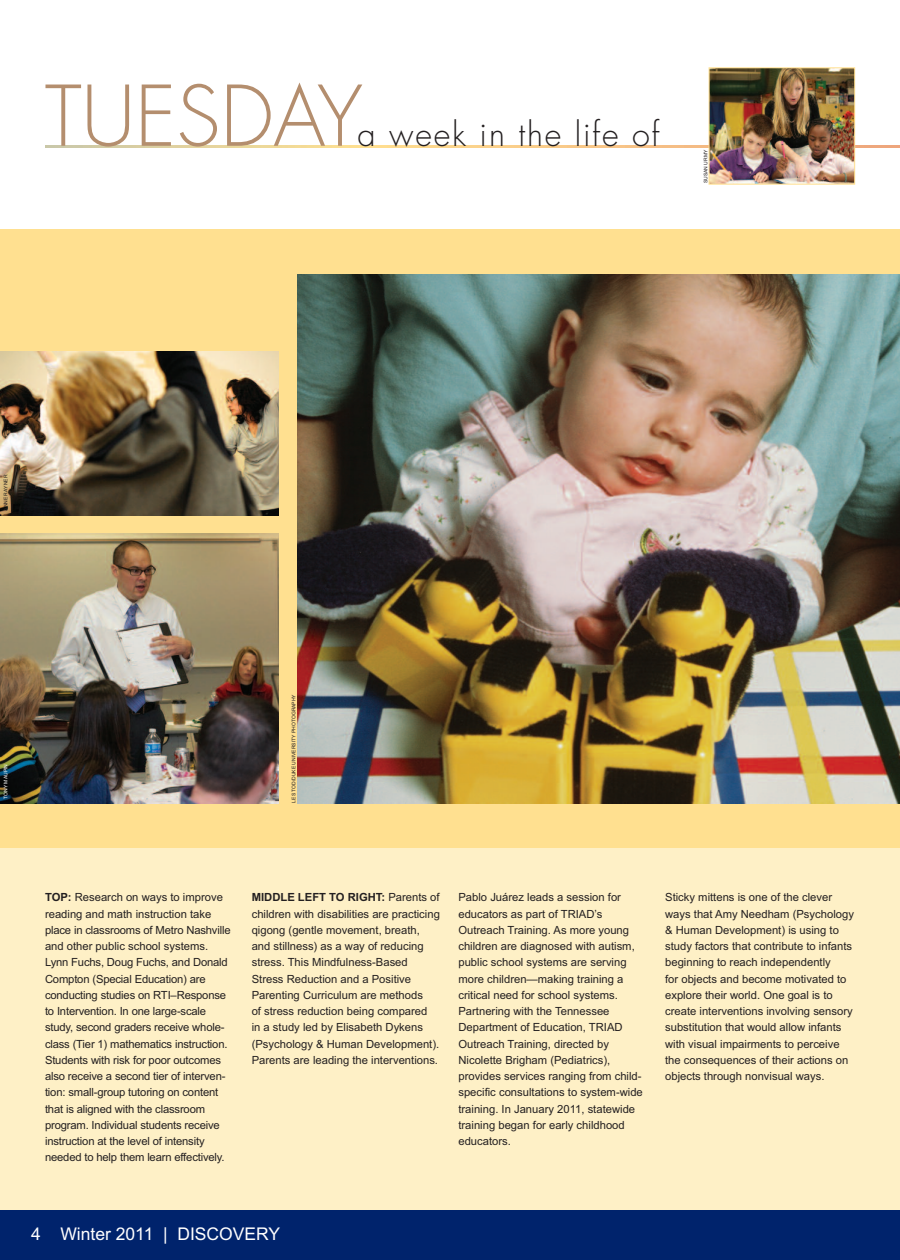
<style>
.page{position:relative;width:900px;height:1260px;background:#fff}
.page>*{position:absolute;margin:0;border:0;box-sizing:border-box;transform-origin:0 0}
.t1{font:300 81.25px "Futura";color:#b48e6e}
.t2{font:300 32.5px "Futura";letter-spacing:.055em;color:#231f20}
.t3{font:17.5px "Arial";color:#fff}
.t4{font:11.25px/16.2px "Arial";color:#231f20}
.t5{font:5px "Arial";color:#231f20}
.t6{font:5px "Arial";color:#fff}
.s1{font-weight:700}
</style>
<div class="page">
<svg style="left:360px;top:146px;width:540px;height:2px"></svg>
<svg style="left:45px;top:146px;width:315px;height:2px"></svg>
<div style="left:0;top:832px;width:900px;height:406px;background:#fef0c6"></div>
<div style="left:0;top:229px;width:900px;height:619px;background:#ffe090"></div>
<img style="left:0;top:351px;width:279px;height:164px">
<img style="left:297px;top:274px;width:603px;height:529px">
<div style="left:0;top:1211px;width:900px;height:49px;background:#00236c"></div>
<img style="left:0;top:533px;width:279px;height:270px">
<img style="left:711px;top:70px;width:142px;height:112px">
<div style="left:709px;top:68px;width:146px;height:116px;border:1px solid #ffe090"></div>
<h1 class="t1" style="left:45px;top:79px;width:319px">TUESDAY</h1>
<h2 class="t2" style="left:358px;top:119px;width:304px">a week in the life of</h2>
<p class="t5" style="left:703px;top:183px;width:35px;rotate:-90deg">SUSAN URMY</p>
<p class="t5" style="left:3px;top:511px;width:38px;rotate:-90deg">ANNE RAYNER</p>
<p class="t6" style="left:3px;top:799px;width:36px;rotate:-90deg">TONY MAUPIN</p>
<p class="t5" style="left:291px;top:803px;width:110px;rotate:-90deg">LES TOD/DUKE UNIVERSITY PHOTOGRAPHY</p>
<p class="t4" style="left:45px;top:889px;width:187px"><span class="s1">TOP:</span> Research on ways to improve reading and math instruction take place in classrooms of Metro Nashville and other public school systems.<br>Lynn Fuchs, Doug Fuchs, and Donald Compton (Special Education) are conducting studies on RTI–Response to Intervention. In one large-scale study, second graders receive whole&shy;class (Tier 1) mathematics instruction.<br>Students with risk for poor outcomes also receive a second tier of interven&shy;tion: small-group tutoring on content that is aligned with the classroom program. Individual students receive instruction at the level of intensity needed to help them learn effectively.</p>
<p class="t4" style="left:252px;top:889px;width:190px"><span class="s1">MIDDLE LEFT TO RIGHT:</span> Parents of children with disabilities are practicing qigong (gentle movement, breath, and stillness) as a way of reducing stress. This Mindfulness-Based Stress Reduction and a Positive Parenting Curriculum are methods<br>of stress reduction being compared<br>in a study led by Elisabeth Dykens (Psychology &amp; Human Development).<br>Parents are leading the interventions.</p>
<p class="t4" style="left:458px;top:889px;width:186px">Pablo Juárez leads a session for educators as part of TRIAD’s<br>Outreach Training. As more young children are diagnosed with autism, public school systems are serving more children—making training a critical need for school systems.<br>Partnering with the Tennessee<br>Department of Education, TRIAD<br>Outreach Training, directed by<br>Nicolette Brigham (Pediatrics), provides services ranging from child&shy;specific consultations to system-wide training. In January 2011, statewide training began for early childhood educators.</p>
<p class="t4" style="left:665px;top:889px;width:190px">Sticky mittens is one of the clever ways that Amy Needham (Psychology &amp; Human Development) is using to study factors that contribute to infants beginning to reach independently<br>for objects and become motivated to explore their world. One goal is to create interventions involving sensory substitution that would allow infants with visual impairments to perceive the consequences of their actions on objects through nonvisual ways.</p>
<h3 class="t3" style="left:31px;top:1224px;width:250px">4 Winter 2011 | DISCOVERY</h3>
</div>
